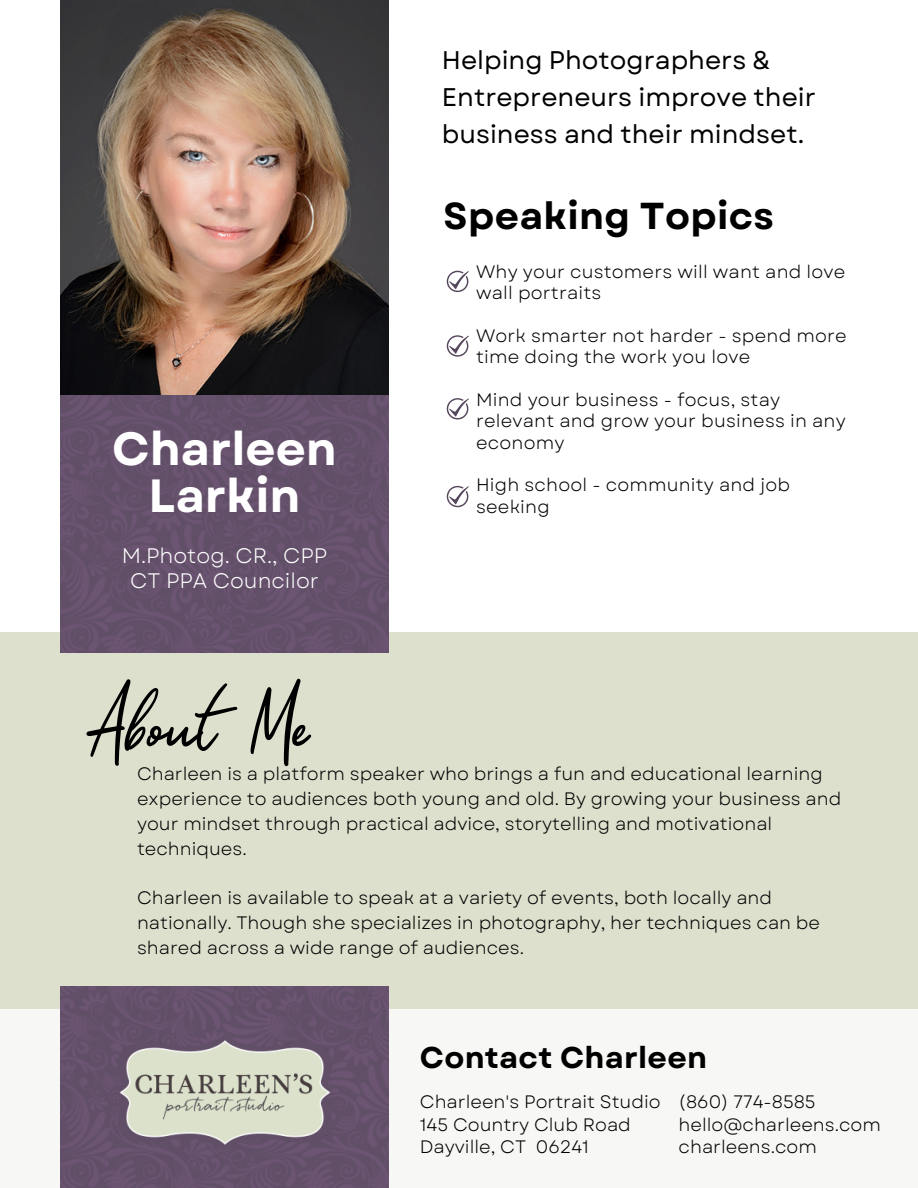
<style>
.page{position:relative;width:918px;height:1188px;background:#fff}
.page>*{position:absolute;margin:0;border:0;box-sizing:border-box;transform-origin:0 0}
.t1{font:96px "Sulu script";color:#000}
.t2{font:700 46.5px/46.2px "Garet";color:#fff;text-align:center}
.t3{font:700 37.5px "Garet";letter-spacing:.01em;color:#000}
.t4{font:700 30px "Garet";letter-spacing:.01em;color:#000}
.t5{font:25.5px/37.2px "Garet";color:#000}
.t6{font:21px/24.8px "Garet";color:#fff;text-align:center}
.t7{font:18px/24.8px "Garet";color:#000}
</style>
<div class="page">
<div style="left:0;top:804px;width:918px;height:383px;background:#f7f7f5"></div>
<div style="left:0;top:632px;width:918px;height:377px;background:#dce0cc"></div>
<img style="left:60px;top:987px;width:329px;height:201px">
<img style="left:60px;top:395px;width:329px;height:257px">
<img style="left:60px;top:0;width:329px;height:395px">
<img style="left:118px;top:1037px;width:213px;height:110px">
<svg style="left:447px;top:271px;width:22px;height:21px"></svg>
<svg style="left:447px;top:335px;width:22px;height:22px"></svg>
<svg style="left:447px;top:398px;width:22px;height:21px"></svg>
<svg style="left:447px;top:486px;width:22px;height:21px"></svg>
<h2 class="t2" style="left:112px;top:426px;width:226px">Charleen<br>Larkin</h2>
<p class="t6" style="left:122px;top:544px;width:207px">M.Photog. CR., CPP<br>CT PPA Councilor</p>
<h3 class="t5" style="left:442px;top:41px;width:376px">Helping Photographers &amp;<br>Entrepreneurs improve their business and their mindset.</h3>
<h3 class="t3" style="left:444px;top:189px;width:332px">Speaking Topics</h3>
<p class="t7" style="left:476px;top:261px;width:371px;line-height:21.3px">Why your customers will want and love wall portraits</p>
<p class="t7" style="left:476px;top:325px;width:372px;line-height:21.3px">Work smarter not harder - spend more time doing the work you love</p>
<p class="t7" style="left:476px;top:389px;width:371px;line-height:21.3px">Mind your business - focus, stay relevant and grow your business in any economy</p>
<p class="t7" style="left:476px;top:474px;width:315px;line-height:21.3px">High school - community and job seeking</p>
<h1 class="t1" style="left:85px;top:657px;width:224px">About Me</h1>
<p class="t7" style="left:137px;top:762px;width:706px">Charleen is a platform speaker who brings a fun and educational learning experience to audiences both young and old. By growing your business and your mindset through practical advice, storytelling and motivational techniques.</p>
<p class="t7" style="left:137px;top:886px;width:685px">Charleen is available to speak at a variety of events, both locally and nationally. Though she specializes in photography, her techniques can be shared across a wide range of audiences.</p>
<h3 class="t4" style="left:420px;top:1036px;width:289px">Contact Charleen</h3>
<p class="t7" style="left:420px;top:1091px;width:242px;line-height:22.5px">Charleen's Portrait Studio<br>145 Country Club Road<br>Dayville, CT 06241</p>
<p class="t7" style="left:679px;top:1091px;width:204px;line-height:22.5px">(860) 774-8585 hello@charleens.com charleens.com</p>
</div>
